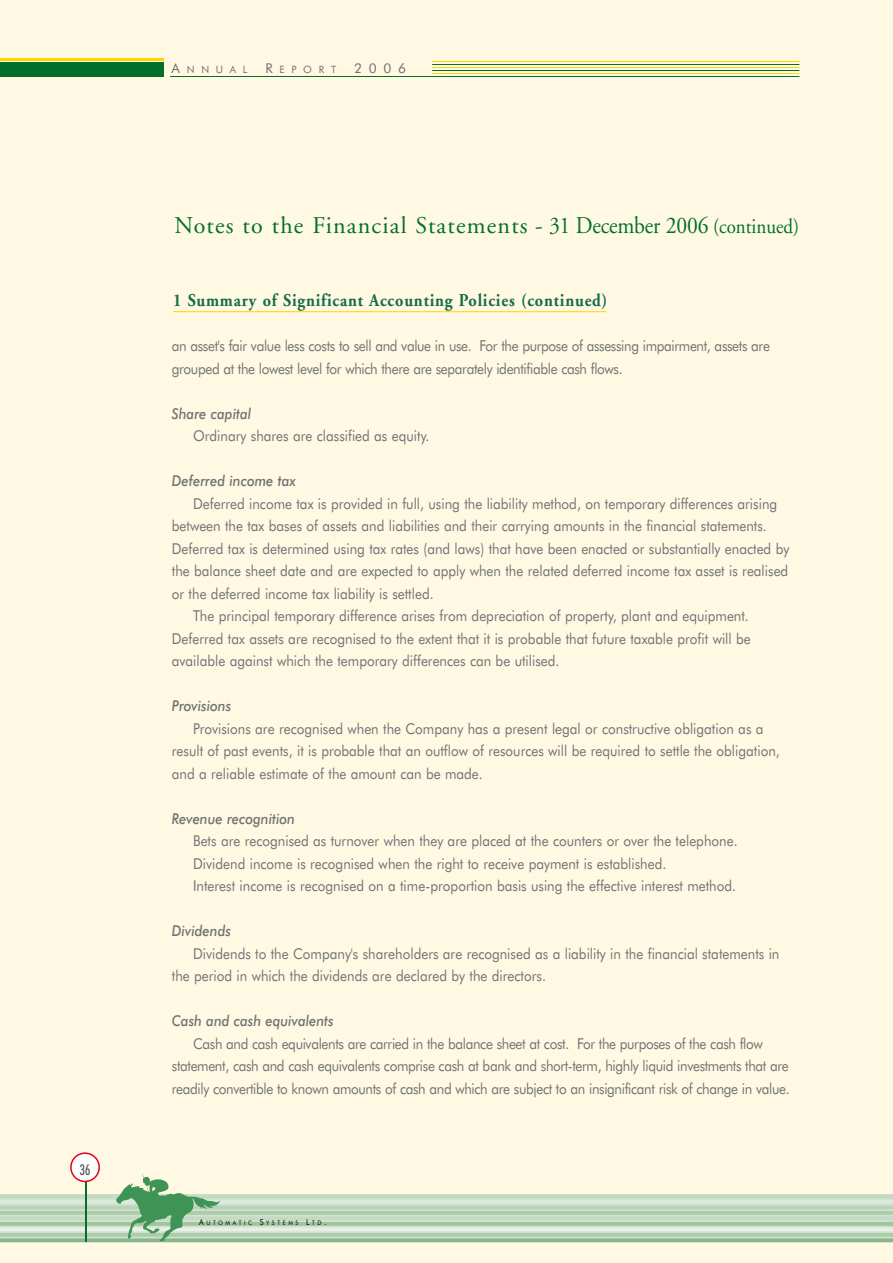
<style>
.page{position:relative;width:893px;height:1263px;background:#fff9e4}
.page>*{position:absolute;margin:0;border:0;box-sizing:border-box;transform-origin:0 0}
.t1{font:24px "Adobe Garamond";letter-spacing:.05em;color:#00702b}
.t2{font:700 18px "Adobe Garamond";letter-spacing:.05em;color:#176c48;scale:.9 1}
.t3{font:15px/22.5px "Futura BT";color:#707173;scale:.9 1}
.t4{font:15px/22.5px "Futura BT";letter-spacing:-.025em;color:#707173;scale:.9 1}
.t5{font:italic 500 15px "Futura BT";color:#707173;scale:.9 1}
.t6{font:500 condensed 15px "Futura BT";color:#58585a;scale:.9 1}
.t7{font:13.5px "Futura BT";color:#707173}
.t8{font:10.2px "Futura BT";letter-spacing:.665em;color:#707173}
.t9{font:6.15px "Futura BT";letter-spacing:.465em;color:#000;scale:.9 1}
.s1{font-size:13.5px}
.s2{font-size:21px}
.s3{font-size:8.25px}
</style>
<div class="page">
<div style="left:0;top:1194px;width:893px;height:48px;background:#d1e2cf"></div>
<hr style="left:0;top:1194px;width:893px;height:4px;background:#c5dac3">
<hr style="left:0;top:1200px;width:893px;height:4px;background:#dde9db">
<hr style="left:0;top:1205px;width:893px;height:4px;background:#b9d3b7">
<hr style="left:0;top:1211px;width:893px;height:4px;background:#adccac">
<hr style="left:0;top:1216px;width:893px;height:4px;background:#c5dac3">
<hr style="left:0;top:1222px;width:893px;height:4px;background:#a0c4a0">
<hr style="left:0;top:1227px;width:893px;height:4px;background:#e8f0e6">
<hr style="left:0;top:1233px;width:893px;height:4px;background:#adccac">
<svg style="left:0;top:1238px;width:893px;height:4px;background:#8fba90"></svg>
<svg style="left:116px;top:1174px;width:104px;height:67px"></svg>
<hr style="left:170px;top:76px;width:629px;height:1px;background:#00702b">
<hr style="left:432px;top:73px;width:367px;height:1px;background:#ffd600">
<hr style="left:432px;top:70px;width:367px;height:1px;background:#00702b">
<hr style="left:432px;top:67px;width:367px;height:1px;background:#ffd600">
<hr style="left:432px;top:64px;width:367px;height:1px;background:#00702b">
<hr style="left:432px;top:61px;width:367px;height:1px;background:#ffd600">
<div style="left:0;top:62px;width:164px;height:15px;background:#00702b"></div>
<hr style="left:0;top:58px;width:164px;height:3px;background:#ffd600">
<hr style="left:85px;top:1177px;width:1px;height:65px;background:#00702b">
<div style="left:71px;top:1153px;width:28px;height:28px;background:#fff;border-radius:50%"></div>
<div style="left:70px;top:1152px;width:30px;height:30px;border:2px solid #e2001a;border-radius:50%"></div>
<hr style="left:173px;top:311px;width:433px;height:1px;background:#ffd600">
<p class="t6" style="left:80px;top:1160px;width:13px">36</p>
<p class="t8" style="left:172px;top:63px;width:77px"><span class="s1">A</span>nnual</p>
<p class="t8" style="left:265px;top:63px;width:72px"><span class="s1">R</span>eport</p>
<p class="t7" style="left:354px;top:60px;width:54px">2006</p>
<h1 class="t1" style="left:174px;top:213px;width:626px">Notes to the Financial Statements - 31 December 2006 <span class="s2">(continued)</span></h1>
<p class="t2" style="left:173px;top:291px;width:484px">1 Summary of Significant Accounting Policies (continued)</p>
<p class="t4" style="left:172px;top:335px;width:666px">an asset's fair value less costs to sell and value in use. For the purpose of assessing impairment, assets are grouped at the lowest level for which there are separately identifiable cash flows.</p>
<p class="t5" style="left:172px;top:404px;width:90px">Share capital</p>
<p class="t3" style="left:193px;top:425px;width:264px">Ordinary shares are classified as equity.</p>
<p class="t5" style="left:172px;top:472px;width:139px">Deferred income tax</p>
<p class="t3" style="left:193px;top:492px;width:650px">Deferred income tax is provided in full, using the liability method, on temporary differences arising</p>
<p class="t3" style="left:172px;top:515px;width:663px">between the tax bases of assets and liabilities and their carrying amounts in the financial statements.</p>
<p class="t3" style="left:172px;top:537px;width:688px">Deferred tax is determined using tax rates (and laws) that have been enacted or substantially enacted by</p>
<p class="t3" style="left:172px;top:560px;width:686px">the balance sheet date and are expected to apply when the related deferred income tax asset is realised</p>
<p class="t3" style="left:172px;top:582px;width:292px">or the deferred income tax liability is settled.</p>
<p class="t3" style="left:193px;top:605px;width:619px">The principal temporary difference arises from depreciation of property, plant and equipment.</p>
<p class="t3" style="left:172px;top:627px;width:645px">Deferred tax assets are recognised to the extent that it is probable that future taxable profit will be</p>
<p class="t3" style="left:172px;top:650px;width:432px">available against which the temporary differences can be utilised.</p>
<p class="t5" style="left:172px;top:697px;width:67px">Provisions</p>
<p class="t3" style="left:172px;top:717px;width:677px;text-indent:21px">Provisions are recognised when the Company has a present legal or constructive obligation as a result of past events, it is probable that an outflow of resources will be required to settle the obligation, and a reliable estimate of the amount can be made.</p>
<p class="t5" style="left:172px;top:809px;width:138px">Revenue recognition</p>
<p class="t3" style="left:193px;top:830px;width:607px">Bets are recognised as turnover when they are placed at the counters or over the telephone.<br>Dividend income is recognised when the right to receive payment is established.<br>Interest income is recognised on a time-proportion basis using the effective interest method.</p>
<p class="t5" style="left:172px;top:922px;width:67px">Dividends</p>
<p class="t3" style="left:172px;top:942px;width:677px;text-indent:21px">Dividends to the Company's shareholders are recognised as a liability in the financial statements in the period in which the dividends are declared by the directors.</p>
<p class="t5" style="left:172px;top:1012px;width:181px">Cash and cash equivalents</p>
<p class="t4" style="left:172px;top:1032px;width:688px;text-align:center">Cash and cash equivalents are carried in the balance sheet at cost. For the purposes of the cash flow statement, cash and cash equivalents comprise cash at bank and short-term, highly liquid investments that are readily convertible to known amounts of cash and which are subject to an insignificant risk of change in value.</p>
<p class="t9" style="left:199px;top:1219px;width:143px"><span class="s3">A</span>utomatic <span class="s3">S</span>ystems <span class="s3">L</span> td<span class="s3">.</span></p>
</div>
